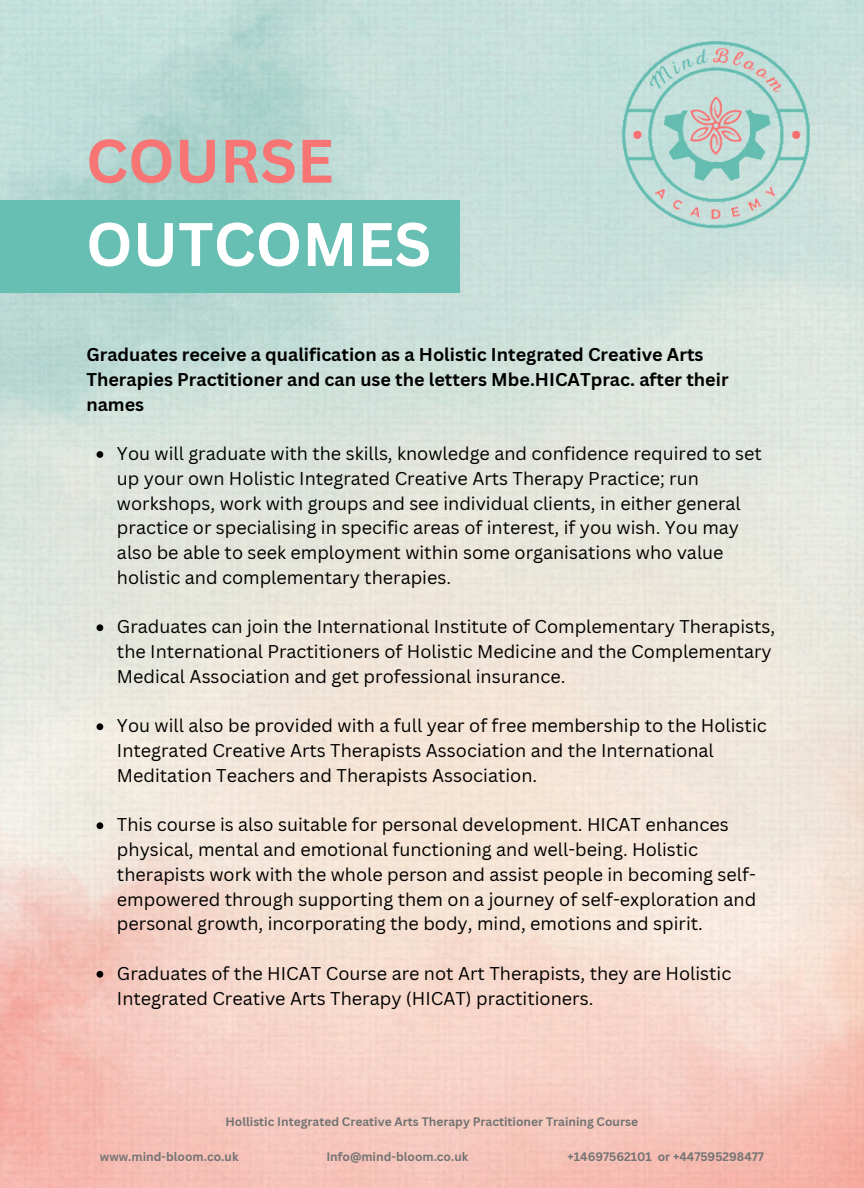
<style>
.page{position:relative;width:864px;height:1188px;background:#fff}
.page>*{position:absolute;margin:0;border:0;box-sizing:border-box;transform-origin:0 0}
.t1{font:700 60px/83.2px "Canva Sans";color:#fff}
.t2{font:18px/24.8px "Canva Sans";color:#000}
.t3{font:700 18px/24.8px "Canva Sans";color:#000}
.t4{font:700 12px "Canva Sans";color:#737373}
.s1{color:#f77575}
</style>
<div class="page">
<img style="left:0;top:0;width:864px;height:1188px">
<img style="left:612px;top:34px;width:205px;height:202px">
<div style="left:0;top:200px;width:459px;height:93px;background:#67beb2"></div>
<svg style="left:97px;top:451px;width:6px;height:7px"></svg>
<svg style="left:97px;top:624px;width:6px;height:7px"></svg>
<svg style="left:97px;top:723px;width:6px;height:7px"></svg>
<svg style="left:97px;top:822px;width:6px;height:7px"></svg>
<svg style="left:97px;top:971px;width:6px;height:7px"></svg>
<p class="t1" style="left:86px;top:118px;width:347px"><span class="s1">COURSE<br></span>OUTCOMES</p>
<h1 class="t3" style="left:86px;top:342px;width:644px">Graduates receive a qualification as a Holistic Integrated Creative Arts<br>Therapies Practitioner and can use the letters Mbe.HICATprac. after their names</h1>
<h2 class="t2" style="left:117px;top:441px;width:646px">You will graduate with the skills, knowledge and confidence required to set up your own Holistic Integrated Creative Arts Therapy Practice; run workshops, work with groups and see individual clients, in either general practice or specialising in specific areas of interest, if you wish. You may also be able to seek employment within some organisations who value holistic and complementary therapies.</h2>
<p class="t2" style="left:117px;top:614px;width:660px">Graduates can join the International Institute of Complementary Therapists, the International Practitioners of Holistic Medicine and the Complementary<br>Medical Association and get professional insurance.</p>
<p class="t2" style="left:117px;top:713px;width:651px">You will also be provided with a full year of free membership to the Holistic<br>Integrated Creative Arts Therapists Association and the International<br>Meditation Teachers and Therapists Association.</p>
<p class="t2" style="left:117px;top:812px;width:641px">This course is also suitable for personal development. HICAT enhances physical, mental and emotional functioning and well-being. Holistic therapists work with the whole person and assist people in becoming self&shy;empowered through supporting them on a journey of self-exploration and personal growth, incorporating the body, mind, emotions and spirit.</p>
<p class="t2" style="left:117px;top:961px;width:616px">Graduates of the HICAT Course are not Art Therapists, they are Holistic<br>Integrated Creative Arts Therapy (HICAT) practitioners.</p>
<p class="t4" style="left:225px;top:1113px;width:414px">Hollistic Integrated Creative Arts Therapy Practitioner Training Course</p>
<p class="t4" style="left:100px;top:1148px;width:140px">www.mind-bloom.co.uk</p>
<p class="t4" style="left:326px;top:1148px;width:144px">Info@mind-bloom.co.uk</p>
<p class="t4" style="left:568px;top:1148px;width:198px">+14697562101 or +447595298477</p>
</div>
